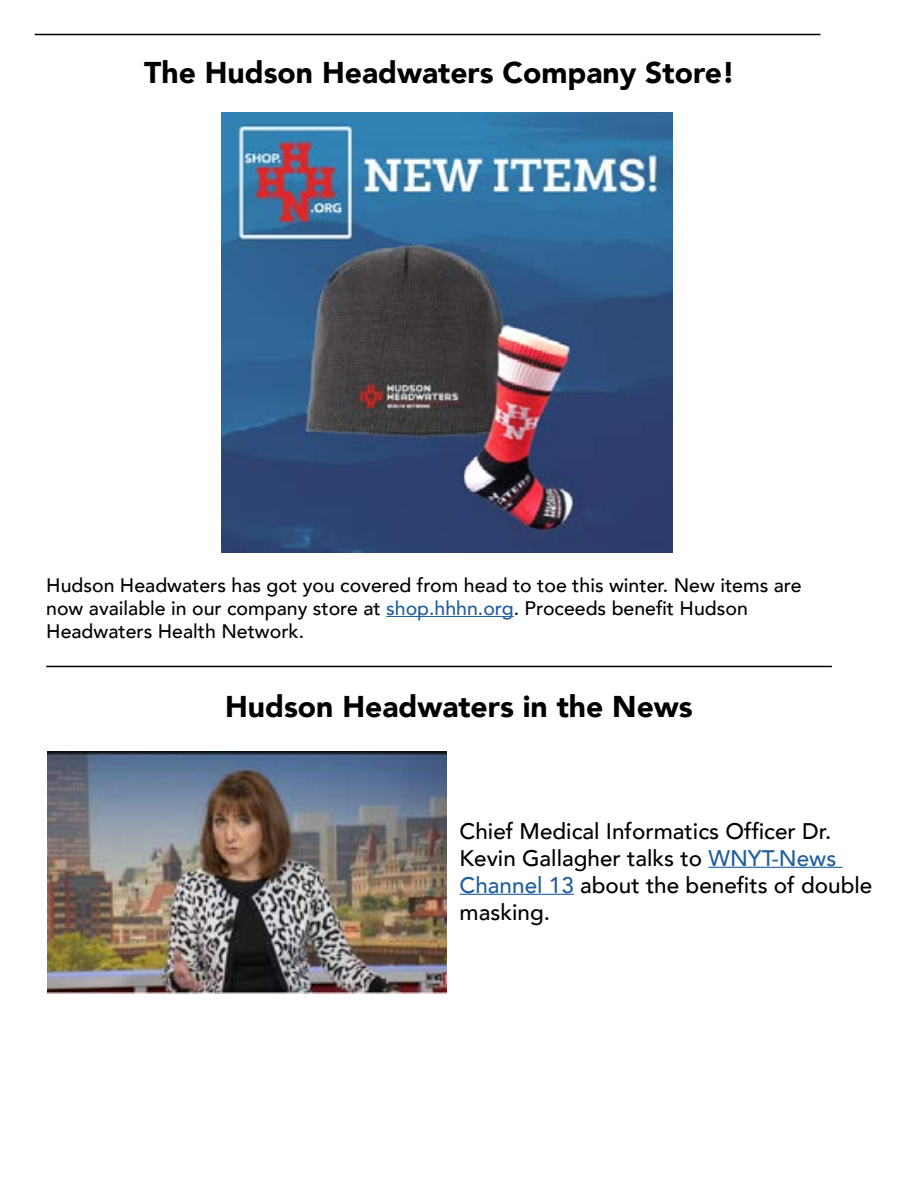
<style>
.page{position:relative;width:918px;height:1188px;background:#fff}
.page>*{position:absolute;margin:0;border:0;box-sizing:border-box;transform-origin:0 0}
.t1{font:900 30px "Avenir";color:#000}
.t2{font:500 22.5px/27px "Avenir";color:#000}
.t3{font:500 19.5px/23.4px "Avenir";color:#000}
.s1{color:#215e9e}
</style>
<div class="page">
<hr style="left:708px;top:867px;width:135px;height:1px;background:#215e9e">
<hr style="left:460px;top:894px;width:114px;height:1px;background:#215e9e">
<hr style="left:35px;top:34px;width:785px;height:1px;background:#000">
<img style="left:47px;top:751px;width:400px;height:242px">
<img style="left:221px;top:112px;width:451px;height:441px">
<hr style="left:46px;top:666px;width:786px;height:1px;background:#000">
<hr style="left:386px;top:616px;width:128px;height:1px;background:#215e9e">
<h1 class="t1" style="left:144px;top:46px;width:592px">The Hudson Headwaters Company Store!</h1>
<p class="t3" style="left:46px;top:572px;width:757px">Hudson Headwaters has got you covered from head to toe this winter. New items are now available in our company store at <span class="s1">shop.hhhn.org</span>. Proceeds benefit Hudson<br>Headwaters Health Network.</p>
<h1 class="t1" style="left:225px;top:680px;width:469px">Hudson Headwaters in the News</h1>
<p class="t2" style="left:460px;top:816px;width:414px">Chief Medical Informatics Officer Dr.<br>Kevin Gallagher talks to <span class="s1">WNYT-News<br>Channel 13</span> about the benefits of double masking.</p>
</div>
